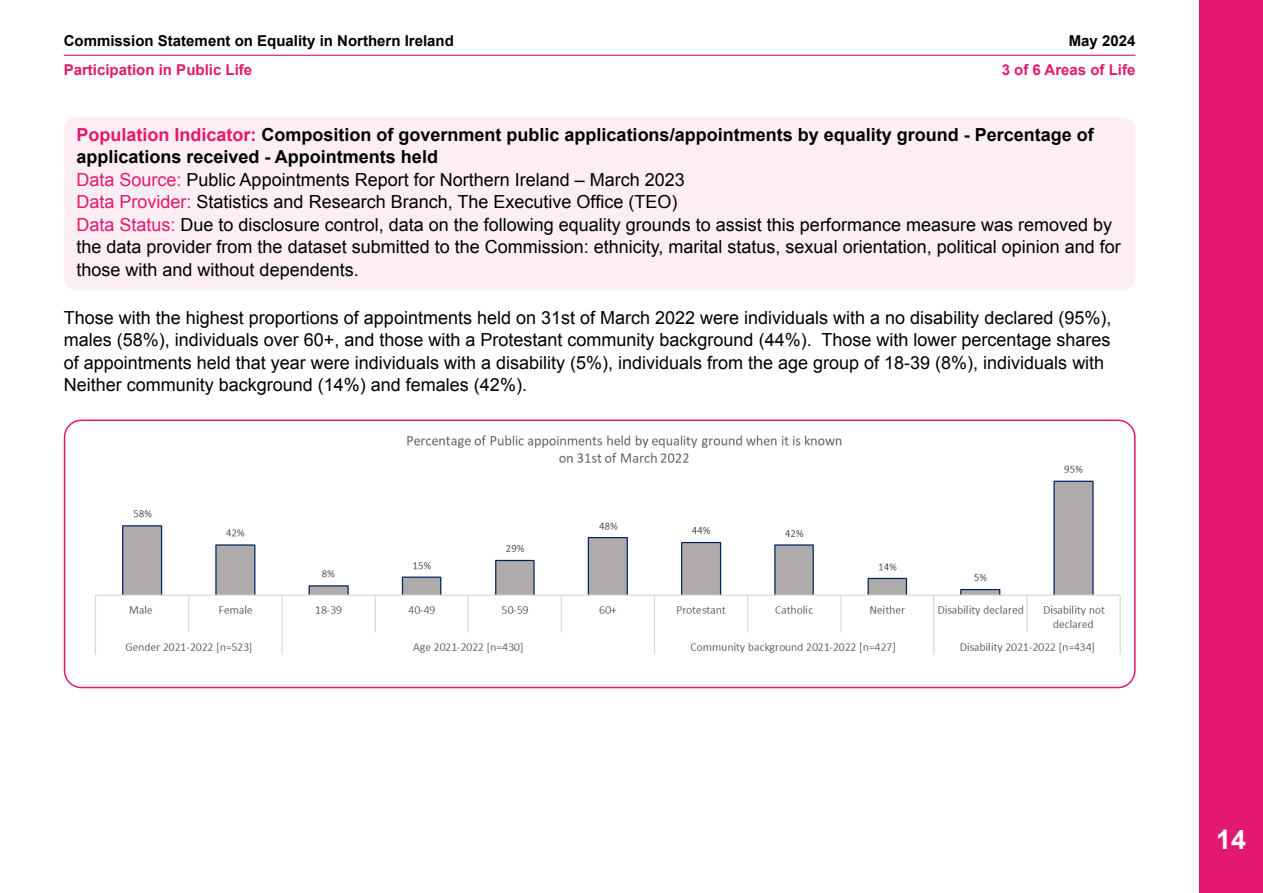
<style>
.page{position:relative;width:1263px;height:893px;background:#fff}
.page>*{position:absolute;margin:0;border:0;box-sizing:border-box;transform-origin:0 0}
.t1{font:700 27px "Arial";color:#fff}
.P_-_Tinted_Box{font:18px/22.5px "Arial";color:#000}
.P_-_Body{font:18px/22.5px "Arial";color:#000}
.P_-_Tinted_Box-2{font:700 18px/22.5px "Arial";color:#000}
.t2{font:700 15px "Arial";color:#000}
.t3{font:700 15px "Arial";color:#e3196f}
.s1{color:#e3196f}
</style>
<div class="page">
<div style="left:1199px;top:0;width:64px;height:893px;background:#e3196f"></div>
<hr style="left:64px;top:55px;width:1071px;height:1px;background:#e3196f">
<div style="left:64px;top:117px;width:1071px;height:61px;background:#fdeef3;border-radius:13px"></div>
<div style="left:64px;top:162px;width:1071px;height:38px;background:#fdeef3;border-radius:13px"></div>
<div style="left:64px;top:184px;width:1071px;height:39px;background:#fdeef3;border-radius:13px"></div>
<div style="left:64px;top:207px;width:1071px;height:83px;background:#fdeef3;border-radius:13px"></div>
<img style="left:65px;top:422px;width:1070px;height:265px">
<div style="left:64px;top:419px;width:1071px;height:269px;border:2px solid #e3196f;border-radius:17px"></div>
<p class="t2" style="left:64px;top:30px;width:392px">Commission Statement on Equality in Northern Ireland</p>
<p class="t3" style="left:64px;top:60px;width:190px">Participation in Public Life</p>
<p class="t2" style="left:1069px;top:30px;width:68px">May 2024</p>
<p class="t3" style="left:1002px;top:60px;width:135px">3 of 6 Areas of Life</p>
<p class="P_-_Tinted_Box-2" style="left:77px;top:124px;width:1019px"><span class="s1">Population Indicator:</span> Composition of government public applications/appointments by equality ground - Percentage of applications received - Appointments held</p>
<p class="P_-_Tinted_Box" style="left:77px;top:168px;width:610px"><span class="s1">Data Source:</span> Public Appointments Report for Northern Ireland – March 2023</p>
<p class="P_-_Tinted_Box" style="left:77px;top:191px;width:602px"><span class="s1">Data Provider:</span> Statistics and Research Branch, The Executive Office (TEO)</p>
<p class="P_-_Tinted_Box" style="left:77px;top:213px;width:1046px"><span class="s1">Data Status:</span> Due to disclosure control, data on the following equality grounds to assist this performance measure was removed by the data provider from the dataset submitted to the Commission: ethnicity, marital status, sexual orientation, political opinion and for those with and without dependents.</p>
<p class="P_-_Body" style="left:64px;top:306px;width:1049px">Those with the highest proportions of appointments held on 31st of March 2022 were individuals with a no disability declared (95%), males (58%), individuals over 60+, and those with a Protestant community background (44%). Those with lower percentage shares of appointments held that year were individuals with a disability (5%), individuals from the age group of 18-39 (8%), individuals with Neither community background (14%) and females (42%).</p>
<h1 class="t1" style="left:1216px;top:822px;width:32px">14</h1>
</div>
